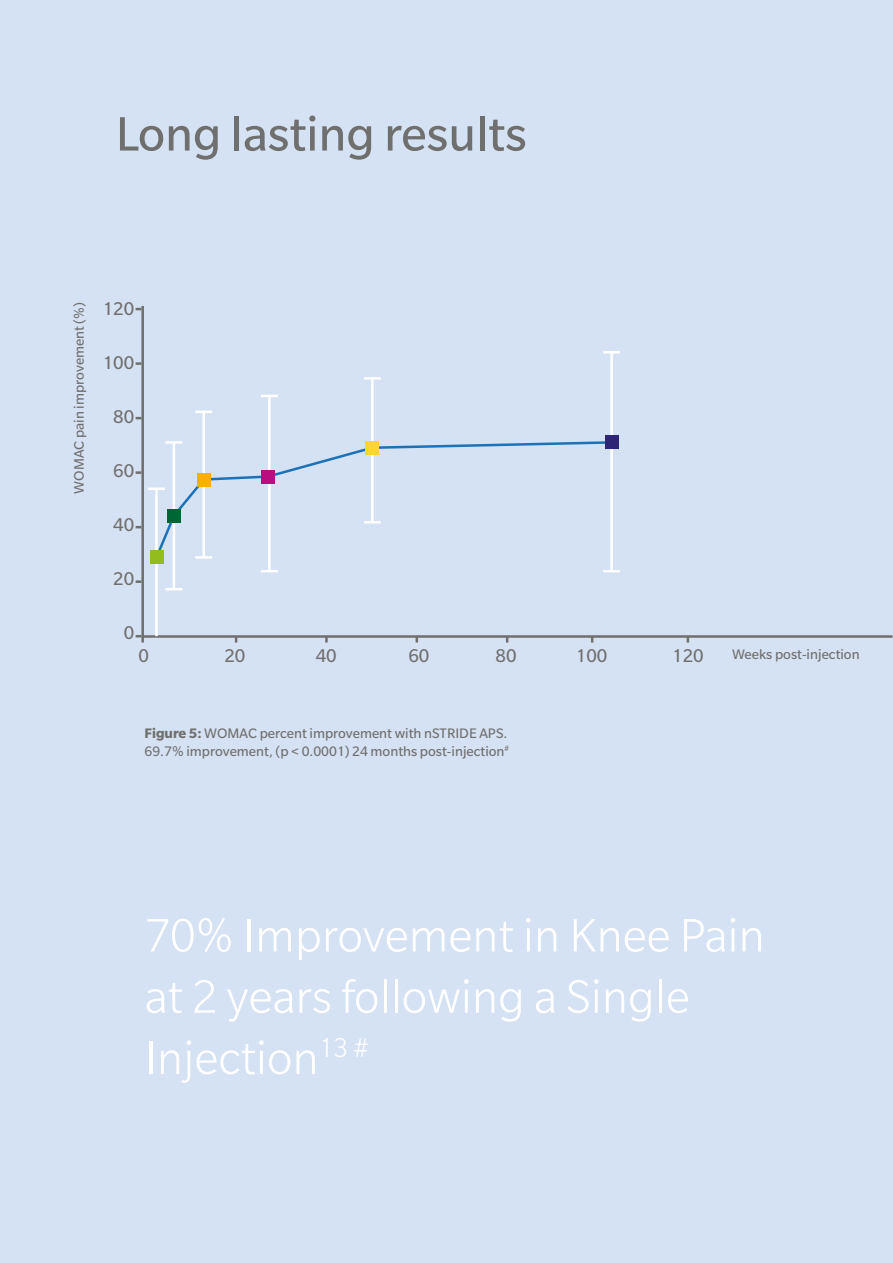
<style>
.page{position:relative;width:893px;height:1263px;background:#d4e2f3}
.page>*{position:absolute;margin:0;border:0;box-sizing:border-box;transform-origin:0 0}
.t1{font:52.5px "Slate Pro";color:#706f6f}
.t2{font:300 51px/61.2px "Slate Pro";color:#fff}
.t3{font:20.1px "Slate Pro";color:#706f6f}
.t4{font:15px/18px "Slate Pro";color:#706f6f}
.s1{font-weight:700}
</style>
<div class="page">
<svg style="left:140px;top:306px;width:753px;height:333px"></svg>
<svg style="left:261px;top:395px;width:17px;height:2px"></svg>
<svg style="left:261px;top:570px;width:17px;height:2px"></svg>
<hr style="left:268px;top:396px;width:3px;height:175px;background:#fff">
<hr style="left:364px;top:377px;width:17px;height:3px;background:#fff">
<svg style="left:364px;top:521px;width:17px;height:2px"></svg>
<hr style="left:371px;top:378px;width:3px;height:144px;background:#fff">
<svg style="left:603px;top:351px;width:17px;height:2px"></svg>
<svg style="left:603px;top:570px;width:17px;height:2px"></svg>
<hr style="left:610px;top:352px;width:3px;height:219px;background:#fff">
<svg style="left:195px;top:411px;width:17px;height:2px"></svg>
<hr style="left:195px;top:556px;width:17px;height:3px;background:#fff">
<hr style="left:203px;top:412px;width:2px;height:145px;background:#fff">
<hr style="left:165px;top:441px;width:17px;height:3px;background:#fff">
<svg style="left:165px;top:588px;width:17px;height:2px"></svg>
<hr style="left:173px;top:442px;width:2px;height:147px;background:#fff">
<hr style="left:148px;top:487px;width:17px;height:3px;background:#fff">
<hr style="left:155px;top:489px;width:3px;height:147px;background:#fff">
<div style="left:150px;top:550px;width:13px;height:14px;background:#93bc1f"></div>
<div style="left:167px;top:509px;width:14px;height:14px;background:#063"></div>
<div style="left:197px;top:472px;width:14px;height:14px;background:#f9b000"></div>
<div style="left:261px;top:470px;width:14px;height:14px;background:#b80e80"></div>
<div style="left:365px;top:441px;width:14px;height:14px;background:#ffd631"></div>
<div style="left:605px;top:435px;width:14px;height:14px;background:#2e2577"></div>
<svg style="left:136px;top:635px;width:8px;height:7px"></svg>
<svg style="left:136px;top:580px;width:5px;height:3px"></svg>
<svg style="left:136px;top:471px;width:5px;height:3px"></svg>
<svg style="left:136px;top:362px;width:5px;height:3px"></svg>
<svg style="left:325px;top:637px;width:3px;height:5px"></svg>
<h1 class="t1" style="left:116px;top:106px;width:413px">Long lasting results</h1>
<p class="t4" style="left:70px;top:494px;width:193px;rotate:-90deg">WOMAC pain improvement (%)</p>
<h3 class="t3" style="left:103px;top:298px;width:33px">120</h3>
<h3 class="t3" style="left:103px;top:352px;width:33px">100</h3>
<h3 class="t3" style="left:113px;top:406px;width:23px">80</h3>
<h3 class="t3" style="left:113px;top:460px;width:23px">60</h3>
<h3 class="t3" style="left:113px;top:514px;width:23px">40</h3>
<h3 class="t3" style="left:113px;top:568px;width:23px">20</h3>
<h3 class="t3" style="left:124px;top:622px;width:12px">0</h3>
<h3 class="t3" style="left:138px;top:645px;width:12px">0</h3>
<h3 class="t3" style="left:224px;top:645px;width:23px">20</h3>
<h3 class="t3" style="left:316px;top:645px;width:23px">40</h3>
<h3 class="t3" style="left:408px;top:645px;width:23px">60</h3>
<h3 class="t3" style="left:496px;top:645px;width:23px">80</h3>
<h3 class="t3" style="left:576px;top:645px;width:33px">100</h3>
<h3 class="t3" style="left:672px;top:645px;width:33px">120</h3>
<p class="t4" style="left:145px;top:724px;width:366px"><span class="s1">Figure 5:</span> WOMAC percent improvement with nSTRIDE APS.<br>69.7% improvement, (p &lt; 0.0001) 24 months post-injection<sup>#</sup></p>
<p class="t4" style="left:732px;top:645px;width:129px">Weeks post-injection</p>
<h2 class="t2" style="left:145px;top:904px;width:622px">70% Improvement in Knee Pain at 2 years following a Single<br>Injection<sup>13</sup> <sup>#</sup></h2>
</div>
